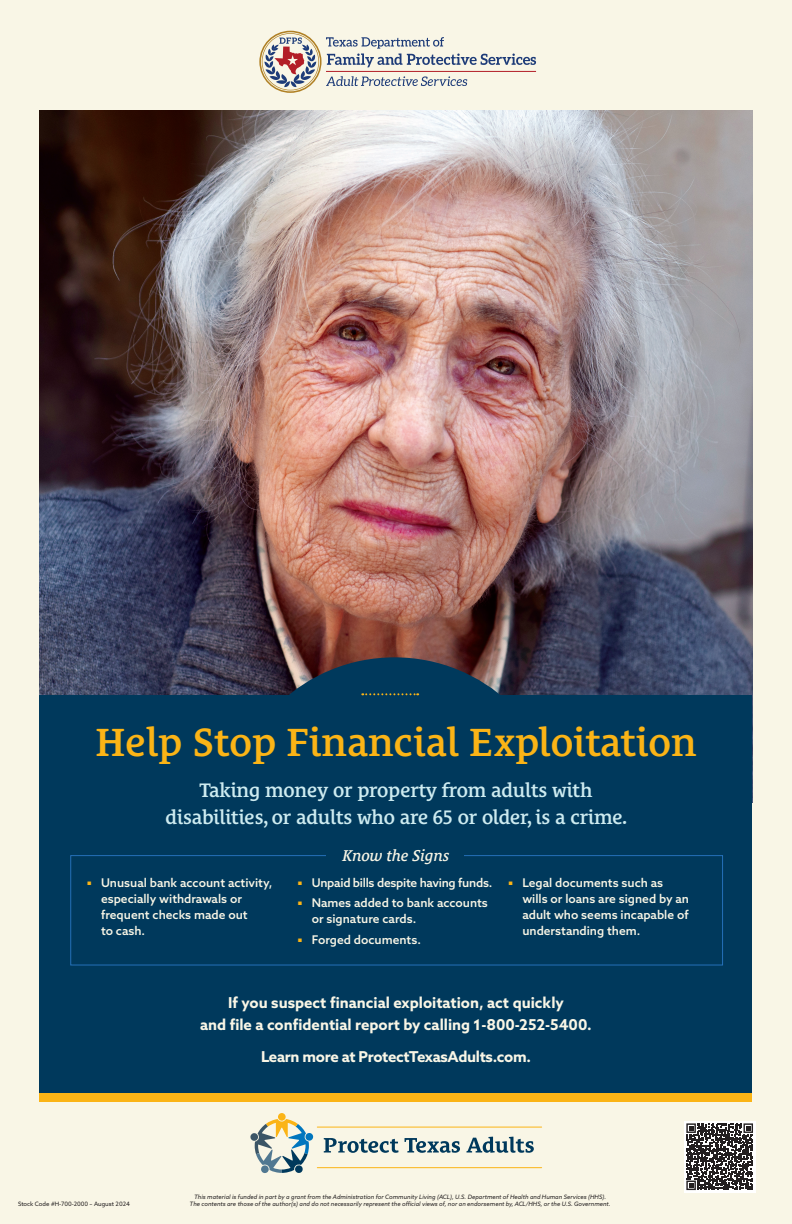
<style>
.page{position:relative;width:792px;height:1224px;background:#f9f6e6}
.page>*{position:absolute;margin:0;border:0;box-sizing:border-box;transform-origin:0 0}
.t1{font:600 40.2px "Le Monde Courrier Std";color:#fbb416}
.Bullets_01{font:600 20px/27.1px "Le Monde Courrier Std";letter-spacing:-.01em;color:#cdebf0;text-align:center}
.Bullets_01-2{font:italic 600 16px "Le Monde Courrier Std";letter-spacing:-.01em;color:#f9f6e6}
.Bullets_01-3{font:700 15px/22px "Azo Sans";color:#f9f6e6;text-align:center}
.Bullets_01-4{font:700 15px "Azo Sans";letter-spacing:-.02em;color:#f9f6e6}
.t2{font:500 12px/16px "Azo Sans";color:#f9f6e6}
.t3{font:500 12px "Azo Sans";letter-spacing:-.02em;color:#f9f6e6}
.bullets{font:italic 6px/7.2px "Azo Sans";color:#231f20;text-align:center}
.bullets-2{font:6px "Azo Sans";color:#231f20}
</style>
<div class="page">
<svg style="left:250px;top:1113px;width:64px;height:60px"></svg>
<hr style="left:317px;top:1127px;width:225px;height:1px;background:#fbb416">
<hr style="left:317px;top:1167px;width:225px;height:1px;background:#fbb416">
<svg style="left:324px;top:1138px;width:75px;height:15px"></svg>
<svg style="left:405px;top:1138px;width:55px;height:15px"></svg>
<svg style="left:466px;top:1137px;width:68px;height:16px"></svg>
<div style="left:684px;top:1121px;width:72px;height:72px;background:#fff"></div>
<svg style="left:686px;top:1123px;width:67px;height:67px"></svg>
<svg style="left:259px;top:31px;width:277px;height:62px"></svg>
<img style="left:40px;top:111px;width:712px;height:584px">
<div style="left:40px;top:695px;width:712px;height:398px;background:#00395c"></div>
<svg style="left:227px;top:657px;width:335px;height:39px;background:#2d3c51"></svg>
<svg style="left:362px;top:693px;width:56px;height:2px"></svg>
<div style="left:40px;top:1093px;width:712px;height:8px;background:#fbb416"></div>
<div style="left:70px;top:855px;width:653px;height:111px;border:1px solid #2570b8"></div>
<div style="left:326px;top:843px;width:138px;height:25px;background:#00395c"></div>
<p class="t1" style="left:95px;top:719px;width:603px">Help Stop Financial Exploitation</p>
<p class="Bullets_01" style="left:166px;top:776px;width:463px">Taking money or property from adults with disabilities, or adults who are 65 or older, is a crime.</p>
<p class="Bullets_01-2" style="left:343px;top:846px;width:108px">Know the Signs</p>
<p class="t2" style="left:101px;top:874px;width:173px;text-indent:-14px"><sup>■</sup> Unusual bank account activity, especially withdrawals or frequent checks made out<br>to cash.</p>
<p class="t3" style="left:298px;top:875px;width:196px"><sup>■</sup> Unpaid bills despite having funds.</p>
<p class="t2" style="left:522px;top:874px;width:168px;text-indent:-14px"><sup>■</sup> Legal documents such as wills or loans are signed by an adult who seems incapable of understanding them.</p>
<p class="t2" style="left:312px;top:895px;width:178px;text-indent:-14px"><sup>■</sup> Names added to bank accounts or signature cards.</p>
<p class="t2" style="left:298px;top:931px;width:124px"><sup>■</sup> Forged documents.</p>
<p class="bullets-2" style="left:18px;top:1200px;width:113px">Stock Code #H-700-2000 – August 2024</p>
<p class="Bullets_01-3" style="left:200px;top:992px;width:393px">If you suspect financial exploitation, act quickly<br>and file a confidential report by calling 1-800-252-5400.</p>
<p class="Bullets_01-4" style="left:261px;top:1047px;width:271px">Learn more at ProtectTexasAdults.com.</p>
<p class="bullets" style="left:189px;top:1193px;width:423px">This material is funded in part by a grant from the Administration for Community Living (ACL), U.S. Department of Health and Human Services (HHS).<br>The contents are those of the author(s) and do not necessarily represent the official views of, nor an endorsement by, ACL/HHS, or the U.S. Government.</p>
</div>
